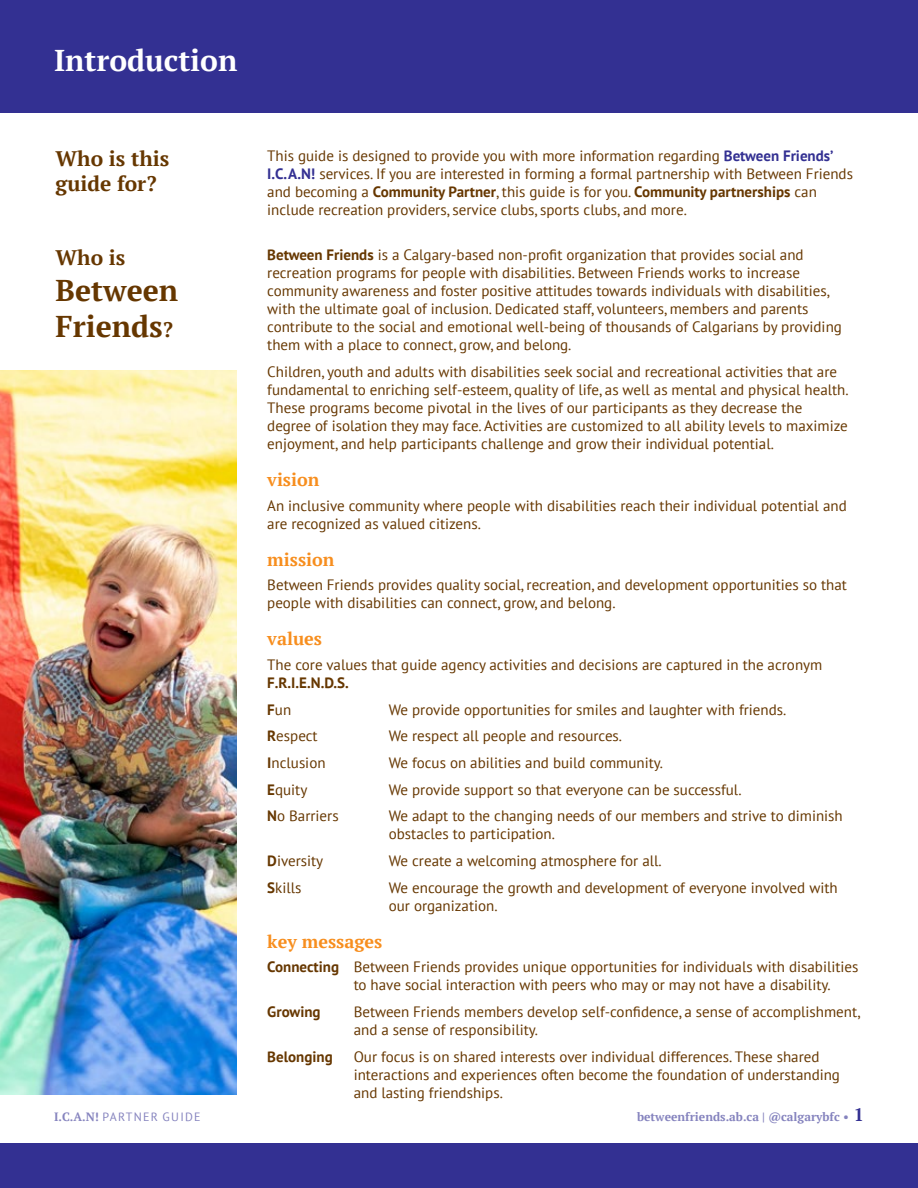
<style>
.page{position:relative;width:918px;height:1188px;background:#fff}
.page>*{position:absolute;margin:0;border:0;box-sizing:border-box;transform-origin:0 0}
.t1{font:700 30px/36px "PT Serif";color:#663700}
.t2{font:700 30px "PT Serif";color:#fff}
.t3{font:700 21px/25.2px "PT Serif";color:#663700}
.t4{font:700 18px "PT Serif";color:#f78e1e}
.t5{font:15px/18px "PT Sans";color:#663700}
.t6{font:700 15px/26.7px "PT Sans";color:#663700}
.t7{font:700 12px "PT Serif";color:#8583be}
.t8{font:12px "PT Sans";letter-spacing:.105em;color:#8583be}
.s1{font-weight:700;color:#333092}
.s2{font-weight:700}
.s3{font-size:21px}
.s4{font-weight:400}
.s5{font-family:"PT Serif";font-weight:700}
.s6{font-size:18px;color:#333092}
</style>
<div class="page">
<div style="left:0;top:0;width:918px;height:112px;background:#333092"></div>
<div style="left:0;top:1144px;width:918px;height:44px;background:#333092"></div>
<img style="left:0;top:370px;width:237px;height:724px">
<h1 class="t2" style="left:54px;top:40px;width:185px">Introduction</h1>
<h2 class="t3" style="left:56px;top:146px;width:115px">Who is this guide for?</h2>
<p class="t5" style="left:267px;top:147px;width:587px">This guide is designed to provide you with more information regarding <span class="s1">Between Friends’ I.C.A.N!</span> services. If you are interested in forming a formal partnership with Between Friends and becoming a <span class="s2">Community Partner</span>, this guide is for you. <span class="s2">Community partnerships</span> can include recreation providers, service clubs, sports clubs, and more.</p>
<h2 class="t3" style="left:56px;top:245px;width:71px">Who is</h2>
<h1 class="t1" style="left:56px;top:272px;width:124px">Between<br>Friends<span class="s3">?</span></h1>
<p class="t5" style="left:267px;top:246px;width:576px"><span class="s2">Between Friends</span> is a Calgary-based non-profit organization that provides social and recreation programs for people with disabilities. Between Friends works to increase community awareness and foster positive attitudes towards individuals with disabilities, with the ultimate goal of inclusion. Dedicated staff, volunteers, members and parents contribute to the social and emotional well-being of thousands of Calgarians by providing them with a place to connect, grow, and belong.</p>
<p class="t5" style="left:267px;top:362px;width:583px">Children, youth and adults with disabilities seek social and recreational activities that are fundamental to enriching self-esteem, quality of life, as well as mental and physical health.<br>These programs become pivotal in the lives of our participants as they decrease the degree of isolation they may face. Activities are customized to all ability levels to maximize enjoyment, and help participants challenge and grow their individual potential.</p>
<p class="t4" style="left:267px;top:468px;width:54px">vision</p>
<p class="t5" style="left:267px;top:496px;width:581px">An inclusive community where people with disabilities reach their individual potential and are recognized as valued citizens.</p>
<p class="t4" style="left:267px;top:547px;width:69px">mission</p>
<p class="t5" style="left:267px;top:576px;width:581px">Between Friends provides quality social, recreation, and development opportunities so that people with disabilities can connect, grow, and belong.</p>
<p class="t4" style="left:267px;top:627px;width:56px">values</p>
<p class="t5" style="left:267px;top:655px;width:557px">The core values that guide agency activities and decisions are captured in the acronym</p>
<p class="t6" style="left:267px;top:669px;width:83px">F.R.I.E.N.D.S.<br>F<span class="s4">un</span></p>
<p class="t5" style="left:389px;top:700px;width:399px">We provide opportunities for smiles and laughter with friends.</p>
<p class="t5" style="left:267px;top:727px;width:52px"><span class="s2">R</span>espect</p>
<p class="t5" style="left:389px;top:727px;width:235px">We respect all people and resources.</p>
<p class="t5" style="left:267px;top:753px;width:60px"><span class="s2">I</span>nclusion</p>
<p class="t5" style="left:389px;top:753px;width:276px">We focus on abilities and build community.</p>
<p class="t5" style="left:267px;top:780px;width:42px"><span class="s2">E</span>quity</p>
<p class="t5" style="left:389px;top:780px;width:354px">We provide support so that everyone can be successful.</p>
<p class="t5" style="left:267px;top:807px;width:73px"><span class="s2">N</span>o Barriers</p>
<p class="t5" style="left:389px;top:807px;width:456px">We adapt to the changing needs of our members and strive to diminish obstacles to participation.</p>
<p class="t5" style="left:267px;top:851px;width:57px"><span class="s2">D</span>iversity</p>
<p class="t5" style="left:389px;top:851px;width:275px">We create a welcoming atmosphere for all.</p>
<p class="t5" style="left:267px;top:878px;width:36px"><span class="s2">S</span>kills</p>
<p class="t5" style="left:389px;top:878px;width:450px">We encourage the growth and development of everyone involved with our organization.</p>
<p class="t4" style="left:267px;top:929px;width:117px">key messages</p>
<p class="t5" style="left:354px;top:958px;width:506px;text-indent:-86px"><span class="s2">Connecting</span> Between Friends provides unique opportunities for individuals with disabilities to have social interaction with peers who may or may not have a disability.</p>
<p class="t6" style="left:267px;top:998px;width:55px">Growing</p>
<p class="t5" style="left:354px;top:1002px;width:508px">Between Friends members develop self-confidence, a sense of accomplishment, and a sense of responsibility.</p>
<p class="t6" style="left:267px;top:1043px;width:67px">Belonging</p>
<p class="t5" style="left:354px;top:1047px;width:488px">Our focus is on shared interests over individual differences. These shared interactions and experiences often become the foundation of understanding and lasting friendships.</p>
<p class="t8" style="left:54px;top:1109px;width:148px"><span class="s5">I.C.A.N!</span> PARTNER GUIDE</p>
<p class="t7" style="left:637px;top:1108px;width:228px">betweenfriends.ab.ca | @calgarybfc • <span class="s6">1</span></p>
</div>
